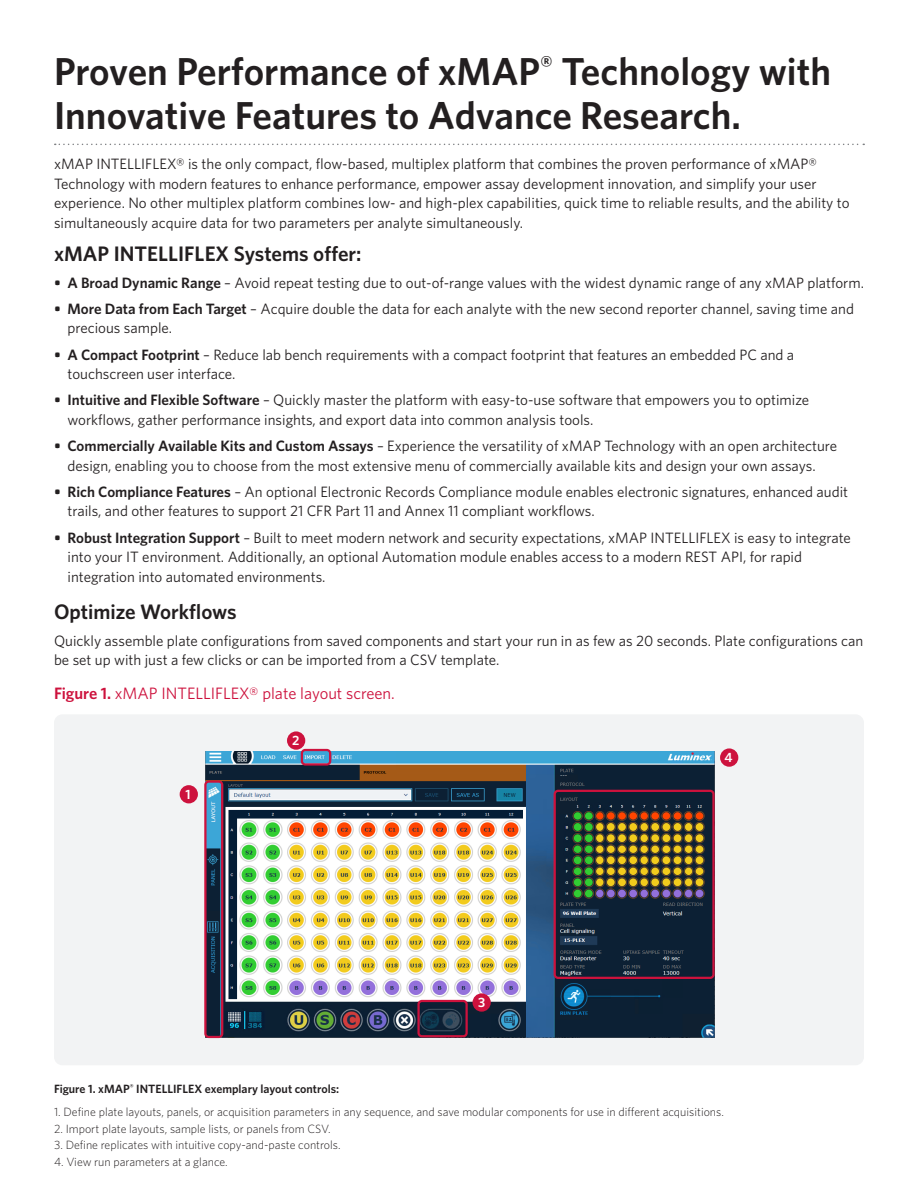
<style>
.page{position:relative;width:918px;height:1188px;background:#fff}
.page>*{position:absolute;margin:0;border:0;box-sizing:border-box;transform-origin:0 0}
.Paragraph_Style_5{font:600 39px/43.5px "Whitney";color:#231f20}
.Bullets{font:600 21px "Whitney";color:#231f20}
.Bullets-2{font:16.5px "Whitney";color:#cd123d}
.Bullets-3{font:15px/19.5px "Whitney";color:#231f20}
.Bullets-4{font:600 13.5px "Whitney";color:#fff}
.Bullets-5{font:300 12px "Whitney";color:#231f20}
.Bullets-6{font:600 12px "Whitney";color:#231f20}
.s1{font-weight:600}
</style>
<div class="page">
<div style="left:54px;top:714px;width:810px;height:351px;background:#f2f3f4;border-radius:8px"></div>
<svg style="left:55px;top:144px;width:809px;height:1px"></svg>
<img style="left:206px;top:751px;width:509px;height:286px">
<div style="left:417px;top:1000px;width:51px;height:37px;border:2px solid #cd123d;border-radius:3px"></div>
<div style="left:554px;top:790px;width:161px;height:189px;border:2px solid #cd123d;border-radius:3px"></div>
<div style="left:301px;top:749px;width:30px;height:17px;border:2px solid #cd123d;border-radius:3px"></div>
<div style="left:204px;top:780px;width:19px;height:258px;border:2px solid #cd123d;border-radius:3px"></div>
<div style="left:180px;top:785px;width:18px;height:18px;background:#cd123d;border-radius:50%"></div>
<div style="left:287px;top:731px;width:18px;height:19px;background:#cd123d;border-radius:50%"></div>
<div style="left:473px;top:993px;width:18px;height:19px;background:#cd123d;border-radius:50%"></div>
<div style="left:720px;top:748px;width:18px;height:19px;background:#cd123d;border-radius:50%"></div>
<p class="Paragraph_Style_5" style="left:54px;top:49px;width:779px">Proven Performance of xMAP<sup>®</sup> Technology with<br>Innovative Features to Advance Research.</p>
<p class="Bullets-3" style="left:54px;top:154px;width:797px">xMAP INTELLIFLEX® is the only compact, flow-based, multiplex platform that combines the proven performance of xMAP® Technology with modern features to enhance performance, empower assay development innovation, and simplify your user experience. No other multiplex platform combines low- and high-plex capabilities, quick time to reliable results, and the ability to simultaneously acquire data for two parameters per analyte simultaneously.</p>
<p class="Bullets" style="left:54px;top:240px;width:309px">xMAP INTELLIFLEX Systems offer:</p>
<p class="Bullets-3" style="left:54px;top:272px;width:811px"><span class="s1">• A Broad Dynamic Range</span> – Avoid repeat testing due to out-of-range values with the widest dynamic range of any xMAP platform.</p>
<p class="Bullets-3" style="left:68px;top:299px;width:788px;text-indent:-14px"><span class="s1">• More Data from Each Target</span> – Acquire double the data for each analyte with the new second reporter channel, saving time and precious sample.</p>
<p class="Bullets-3" style="left:68px;top:344px;width:728px;text-indent:-14px"><span class="s1">• A Compact Footprint</span> – Reduce lab bench requirements with a compact footprint that features an embedded PC and a touchscreen user interface.</p>
<p class="Bullets-3" style="left:68px;top:390px;width:743px;text-indent:-14px"><span class="s1">• Intuitive and Flexible Software</span> – Quickly master the platform with easy-to-use software that empowers you to optimize workflows, gather performance insights, and export data into common analysis tools.</p>
<p class="Bullets-3" style="left:54px;top:436px;width:785px;text-align:center"><span class="s1">• Commercially Available Kits and Custom Assays</span> – Experience the versatility of xMAP Technology with an open architecture design, enabling you to choose from the most extensive menu of commercially available kits and design your own assays.</p>
<p class="Bullets-3" style="left:68px;top:482px;width:782px;text-indent:-14px"><span class="s1">• Rich Compliance Features</span> – An optional Electronic Records Compliance module enables electronic signatures, enhanced audit trails, and other features to support 21 CFR Part 11 and Annex 11 compliant workflows.</p>
<p class="Bullets-3" style="left:68px;top:527px;width:785px;text-indent:-14px"><span class="s1">• Robust Integration Support</span> – Built to meet modern network and security expectations, xMAP INTELLIFLEX is easy to integrate into your IT environment. Additionally, an optional Automation module enables access to a modern REST API, for rapid integration into automated environments.</p>
<p class="Bullets" style="left:54px;top:598px;width:184px">Optimize Workflows</p>
<p class="Bullets-3" style="left:54px;top:630px;width:811px">Quickly assemble plate configurations from saved components and start your run in as few as 20 seconds. Plate configurations can be set up with just a few clicks or can be imported from a CSV template.</p>
<p class="Bullets-2" style="left:54px;top:683px;width:342px"><span class="s1">Figure 1.</span> xMAP INTELLIFLEX® plate layout screen.</p>
<p class="Bullets-4" style="left:186px;top:785px;width:7px">1</p>
<p class="Bullets-4" style="left:292px;top:731px;width:9px">2</p>
<p class="Bullets-4" style="left:478px;top:993px;width:9px">3</p>
<p class="Bullets-4" style="left:724px;top:748px;width:10px">4</p>
<p class="Bullets-6" style="left:54px;top:1081px;width:287px">Figure 1. xMAP<sup>®</sup> INTELLIFLEX exemplary layout controls:</p>
<p class="Bullets-5" style="left:54px;top:1104px;width:671px">1. Define plate layouts, panels, or acquisition parameters in any sequence, and save modular components for use in different acquisitions.</p>
<p class="Bullets-5" style="left:54px;top:1120px;width:278px">2. Import plate layouts, sample lists, or panels from CSV.</p>
<p class="Bullets-5" style="left:54px;top:1137px;width:288px">3. Define replicates with intuitive copy-and-paste controls.</p>
<p class="Bullets-5" style="left:54px;top:1153px;width:175px">4. View run parameters at a glance.</p>
</div>
